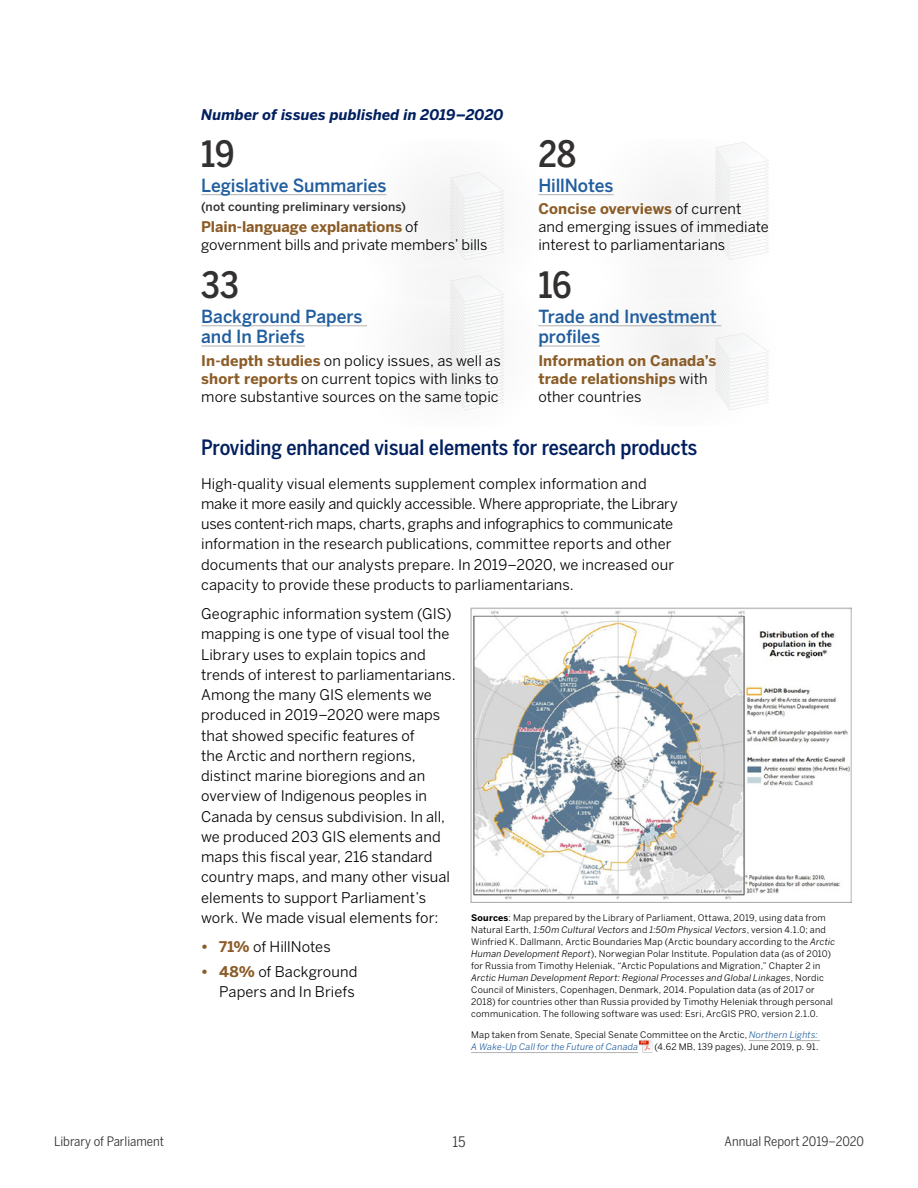
<style>
.page{position:relative;width:918px;height:1188px;background:#fff}
.page>*{position:absolute;margin:0;border:0;box-sizing:border-box;transform-origin:0 0}
.t1{font:500 36px "Benton Sans Condensed";color:#333030}
.t2{font:500 21px "Benton Sans Condensed";color:#02205f}
.t3{font:500 18px/20.2px "Benton Sans";letter-spacing:-.005em;color:#215e9e;scale:.96 1}
.t4{font:14.7px/20.2px "Benton Sans";letter-spacing:.005em;color:#000}
.t5{font:700 14.7px/18px "Benton Sans";letter-spacing:.005em;color:#8b5c27}
.t6{font:italic 700 14.7px "Benton Sans";letter-spacing:.005em;color:#02205f}
.t7{font:14.4px "Benton Sans Condensed";color:#333030;scale:1.04 1}
.t8{font:12.9px "Benton Sans Condensed";color:#333030;scale:1.04 1}
.t9{font:500 12px "Benton Sans";letter-spacing:.015em;color:#333030}
.t10{font:9px/12px "Benton Sans";letter-spacing:.025em;color:#000}
.s1{font-weight:700;color:#8b5c27}
.s2{font-weight:400;color:#000}
.s3{font-weight:900;font-size:15px;color:#8b5c27}
.s4{font-weight:700}
.s5{font-style:italic}
.s6{font-style:italic;color:#215e9e}
</style>
<div class="page">
<svg style="left:715px;top:333px;width:54px;height:77px"></svg>
<svg style="left:450px;top:275px;width:54px;height:135px"></svg>
<svg style="left:450px;top:172px;width:54px;height:88px"></svg>
<svg style="left:715px;top:142px;width:54px;height:118px"></svg>
<hr style="left:201px;top:194px;width:186px;height:1px;background:#b1b1b1">
<hr style="left:538px;top:194px;width:76px;height:1px;background:#b1b1b1">
<hr style="left:201px;top:325px;width:166px;height:1px;background:#b1b1b1">
<hr style="left:201px;top:346px;width:104px;height:1px;background:#b1b1b1">
<hr style="left:538px;top:325px;width:183px;height:1px;background:#b1b1b1">
<hr style="left:538px;top:346px;width:62px;height:1px;background:#b1b1b1">
<img style="left:470px;top:608px;width:382px;height:295px">
<hr style="left:749px;top:1040px;width:71px;height:1px;background:#b1b1b1">
<hr style="left:471px;top:1052px;width:167px;height:1px;background:#b1b1b1">
<svg style="left:639px;top:1040px;width:13px;height:13px"></svg>
<p class="t6" style="left:201px;top:105px;width:304px">Number of issues published in 2019–2020</p>
<h1 class="t1" style="left:201px;top:132px;width:35px">19</h1>
<p class="t3" style="left:201px;top:175px;width:194px">Legislative Summaries</p>
<p class="t9" style="left:201px;top:199px;width:206px">(not counting preliminary versions)</p>
<p class="t4" style="left:201px;top:218px;width:288px;line-height:18px"><span class="s1">Plain-language explanations</span> of government bills and private members’ bills</p>
<h1 class="t1" style="left:538px;top:132px;width:40px">28</h1>
<p class="t3" style="left:538px;top:175px;width:80px">HillNotes</p>
<p class="t4" style="left:538px;top:200px;width:232px;line-height:18px"><span class="s1">Concise overviews</span> of current and emerging issues of immediate interest to parliamentarians</p>
<h1 class="t1" style="left:538px;top:263px;width:35px">16</h1>
<p class="t3" style="left:538px;top:306px;width:188px">Trade and Investment profiles</p>
<p class="t5" style="left:538px;top:351px;width:179px">Information on Canada’s trade relationships <span class="s2">with other countries</span></p>
<h2 class="t2" style="left:201px;top:434px;width:498px">Providing enhanced visual elements for research products</h2>
<p class="t4" style="left:201px;top:473px;width:478px">High-quality visual elements supplement complex information and make it more easily and quickly accessible. Where appropriate, the Library uses content‑rich maps, charts, graphs and infographics to communicate information in the research publications, committee reports and other documents that our analysts prepare. In 2019–2020, we increased our capacity to provide these products to parliamentarians.</p>
<p class="t4" style="left:201px;top:604px;width:256px">Geographic information system (GIS) mapping is one type of visual tool the Library uses to explain topics and trends of interest to parliamentarians.<br>Among the many GIS elements we produced in 2019–2020 were maps that showed specific features of<br>the Arctic and northern regions, distinct marine bioregions and an overview of Indigenous peoples in Canada by census subdivision. In all, we produced 203 GIS elements and maps this fiscal year, 216 standard country maps, and many other visual elements to support Parliament’s work. We made visual elements for:</p>
<p class="t4" style="left:201px;top:937px;width:131px"><span class="s3">•</span> <span class="s1">71%</span> of HillNotes</p>
<p class="t4" style="left:201px;top:961px;width:158px;text-align:right"><span class="s3">•</span> <span class="s1">48%</span> of Background<br>Papers and In Briefs</p>
<h1 class="t1" style="left:201px;top:263px;width:39px">33</h1>
<p class="t3" style="left:201px;top:306px;width:170px">Background Papers and In Briefs</p>
<p class="t4" style="left:201px;top:351px;width:301px;line-height:18px"><span class="s1">In-depth studies</span> on policy issues, as well as <span class="s1">short reports</span> on current topics with links to more substantive sources on the same topic</p>
<p class="t10" style="left:471px;top:911px;width:365px"><span class="s4">Sources</span>: Map prepared by the Library of Parliament, Ottawa, 2019, using data from Natural Earth, <span class="s5">1:50m Cultural Vectors</span> and <span class="s5">1:50m Physical Vectors</span>, version 4.1.0; and Winfried K. Dallmann, Arctic Boundaries Map (Arctic boundary according to the <span class="s5">Arctic Human Development Report</span>), Norwegian Polar Institute. Population data (as of 2010) for Russia from Timothy Heleniak, “Arctic Populations and Migration,” Chapter 2 in <span class="s5">Arctic Human Development Report: Regional Processes and Global Linkages</span>, Nordic Council of Ministers, Copenhagen, Denmark, 2014. Population data (as of 2017 or 2018) for countries other than Russia provided by Timothy Heleniak through personal communication. The following software was used: Esri, ArcGIS PRO, version 2.1.0.</p>
<p class="t10" style="left:471px;top:1028px;width:348px">Map taken from Senate, Special Senate Committee on the Arctic, <span class="s6">Northern Lights:<br>A Wake-Up Call for the Future of Canada</span></p>
<p class="t10" style="left:654px;top:1040px;width:166px">(4.62 MB, 139 pages), June 2019, p. 91.</p>
<p class="t8" style="left:54px;top:1134px;width:107px">Library of Parliament</p>
<p class="t8" style="left:725px;top:1134px;width:136px">Annual Report 2019–2020</p>
<p class="t7" style="left:452px;top:1133px;width:14px">15</p>
</div>
